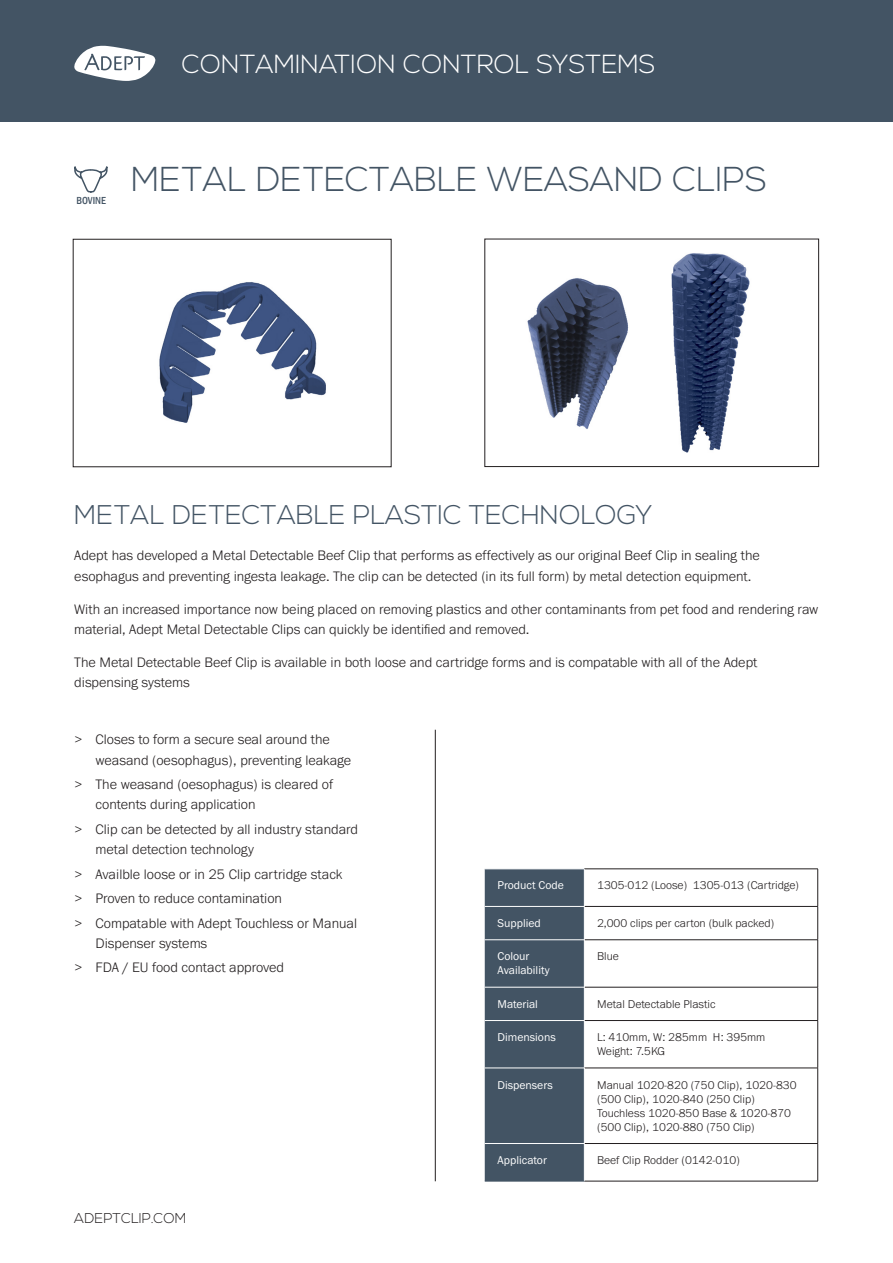
<style>
.page{position:relative;width:893px;height:1263px;background:#fff}
.page>*{position:absolute;margin:0;border:0;box-sizing:border-box;transform-origin:0 0}
.t1{font:300 34.5px "Nexa";color:#435464}
.t2{font:300 27px "Nexa";color:#435464}
.t3{font:300 26.1px "Nexa";color:#fff}
.Copy{font:300 14.25px/20.2px "Franklin Gothic URW";color:#231f20}
.Bullet_points{font:300 14.25px/20.2px "Franklin Gothic URW";color:#231f20}
.t4{font:300 14.1px "Nexa";color:#231f20}
.Graph{font:300 11.7px/14.1px "Franklin Gothic URW";color:#231f20}
.t5{font:11.7px/14.1px "Franklin Gothic URW Boo";color:#fff}
.t6{font:500 condensed 10.5px "Franklin Gothic";color:#435464}
</style>
<div class="page">
<div style="left:0;top:0;width:893px;height:121px;background:#435464"></div>
<svg style="left:74px;top:45px;width:81px;height:36px"></svg>
<img style="left:527px;top:253px;width:223px;height:200px">
<div style="left:485px;top:239px;width:334px;height:228px;border:1px solid #231f20"></div>
<div style="left:485px;top:869px;width:99px;height:312px;background:#435464"></div>
<hr style="left:485px;top:906px;width:99px;height:1px;background:#fff">
<hr style="left:485px;top:939px;width:99px;height:1px;background:#fff">
<hr style="left:485px;top:987px;width:99px;height:1px;background:#fff">
<hr style="left:485px;top:1020px;width:99px;height:1px;background:#fff">
<hr style="left:584px;top:868px;width:234px;height:1px;background:#231f20">
<hr style="left:584px;top:906px;width:234px;height:1px;background:#231f20">
<hr style="left:584px;top:939px;width:234px;height:1px;background:#231f20">
<hr style="left:584px;top:987px;width:234px;height:1px;background:#231f20">
<hr style="left:584px;top:1020px;width:234px;height:1px;background:#231f20">
<hr style="left:584px;top:906px;width:1px;height:34px;background:#fff">
<hr style="left:584px;top:987px;width:1px;height:33px;background:#fff">
<hr style="left:584px;top:1020px;width:1px;height:48px;background:#fff">
<hr style="left:817px;top:869px;width:1px;height:37px;background:#231f20">
<hr style="left:817px;top:907px;width:1px;height:32px;background:#231f20">
<hr style="left:817px;top:940px;width:1px;height:47px;background:#231f20">
<hr style="left:817px;top:987px;width:1px;height:33px;background:#231f20">
<hr style="left:817px;top:1021px;width:1px;height:47px;background:#231f20">
<hr style="left:584px;top:1068px;width:234px;height:1px;background:#231f20">
<hr style="left:584px;top:1143px;width:234px;height:1px;background:#231f20">
<hr style="left:817px;top:1068px;width:1px;height:75px;background:#231f20">
<hr style="left:817px;top:1144px;width:1px;height:37px;background:#231f20">
<hr style="left:584px;top:1181px;width:234px;height:1px;background:#231f20">
<hr style="left:485px;top:1067px;width:99px;height:1px;background:#fff">
<hr style="left:485px;top:1143px;width:99px;height:1px;background:#fff">
<hr style="left:584px;top:1068px;width:1px;height:75px;background:#fff">
<hr style="left:584px;top:1143px;width:1px;height:38px;background:#fff">
<hr style="left:485px;top:1181px;width:99px;height:1px;background:#435464">
<svg style="left:74px;top:166px;width:34px;height:27px"></svg>
<img style="left:159px;top:282px;width:167px;height:141px">
<hr style="left:435px;top:730px;width:1px;height:451px;background:#231f20">
<h3 class="t3" style="left:182px;top:49px;width:475px">CONTAMINATION CONTROL SYSTEMS</h3>
<p class="t6" style="left:76px;top:194px;width:31px">BOVINE</p>
<p class="t1" style="left:131px;top:159px;width:637px">METAL DETECTABLE WEASAND CLIPS</p>
<p class="t2" style="left:74px;top:499px;width:580px">METAL DETECTABLE PLASTIC TECHNOLOGY</p>
<p class="Copy" style="left:74px;top:545px;width:687px">Adept has developed a Metal Detectable Beef Clip that performs as effectively as our original Beef Clip in sealing the esophagus and preventing ingesta leakage. The clip can be detected (in its full form) by metal detection equipment.</p>
<p class="Copy" style="left:74px;top:598px;width:746px">With an increased importance now being placed on removing plastics and other contaminants from pet food and rendering raw material, Adept Metal Detectable Clips can quickly be identified and removed.</p>
<p class="Copy" style="left:74px;top:652px;width:685px">The Metal Detectable Beef Clip is available in both loose and cartridge forms and is compatable with all of the Adept dispensing systems</p>
<p class="Bullet_points" style="left:96px;top:729px;width:257px;text-indent:-21px">&gt; Closes to form a secure seal around the weasand (oesophagus), preventing leakage</p>
<p class="Bullet_points" style="left:96px;top:774px;width:239px;text-indent:-21px">&gt; The weasand (oesophagus) is cleared of contents during application</p>
<p class="Bullet_points" style="left:96px;top:819px;width:264px;text-indent:-21px">&gt; Clip can be detected by all industry standard metal detection technology</p>
<p class="Bullet_points" style="left:74px;top:863px;width:270px">&gt; Availble loose or in 25 Clip cartridge stack</p>
<p class="Bullet_points" style="left:74px;top:888px;width:209px">&gt; Proven to reduce contamination</p>
<p class="Bullet_points" style="left:96px;top:912px;width:263px;text-indent:-21px">&gt; Compatable with Adept Touchless or Manual<br>Dispenser systems</p>
<p class="Bullet_points" style="left:74px;top:957px;width:211px">&gt; FDA / EU food contact approved</p>
<p class="t4" style="left:74px;top:1209px;width:114px">ADEPTCLIP.COM</p>
<p class="t5" style="left:497px;top:878px;width:68px">Product Code</p>
<p class="Graph" style="left:597px;top:878px;width:203px">1305-012 (Loose) 1305-013 (Cartridge)</p>
<p class="t5" style="left:497px;top:916px;width:45px">Supplied</p>
<p class="Graph" style="left:597px;top:916px;width:179px">2,000 clips per carton (bulk packed)</p>
<p class="t5" style="left:497px;top:949px;width:54px">Colour<br>Availability</p>
<p class="Graph" style="left:597px;top:949px;width:23px">Blue</p>
<p class="t5" style="left:497px;top:996px;width:42px">Material</p>
<p class="Graph" style="left:597px;top:996px;width:120px">Metal Detectable Plastic</p>
<p class="t5" style="left:497px;top:1030px;width:60px">Dimensions</p>
<p class="Graph" style="left:597px;top:1030px;width:170px">L: 410mm, W: 285mm H: 395mm<br>Weight: 7.5KG</p>
<p class="t5" style="left:497px;top:1077px;width:57px">Dispensers</p>
<p class="Graph" style="left:597px;top:1077px;width:201px">Manual 1020-820 (750 Clip), 1020-830 (500 Clip), 1020-840 (250 Clip)<br>Touchless 1020-850 Base &amp; 1020-870 (500 Clip), 1020-880 (750 Clip)</p>
<p class="t5" style="left:497px;top:1153px;width:51px">Applicator</p>
<p class="Graph" style="left:597px;top:1153px;width:144px">Beef Clip Rodder (0142-010)</p>
</div>
